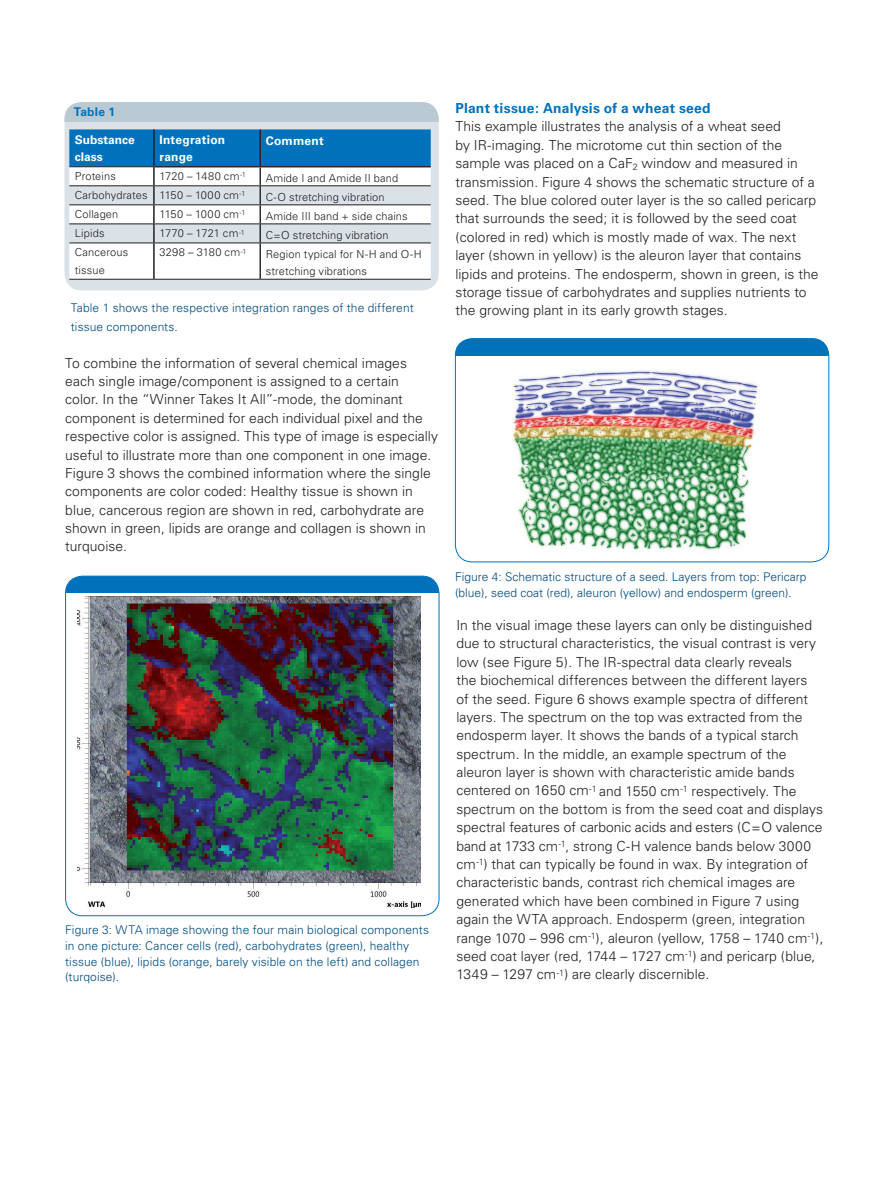
<style>
.page{position:relative;width:893px;height:1187px;background:#fff}
.page>*{position:absolute;margin:0;border:0;box-sizing:border-box;transform-origin:0 0}
.t1{font:300 13.8px/18.3px "Univers";color:#231f20}
.t2{font:700 13.8px "Univers";letter-spacing:.015em;color:#0072bc}
.t3{font:300 12px/15.8px "Univers LT Std";letter-spacing:.005em;color:#004a7f}
.t4{font:300 12px/18.3px "Univers";letter-spacing:.01em;color:#004a7f}
.t5{font:700 12px/17.2px "Univers";letter-spacing:.015em;color:#fff}
.t6{font:700 12px "Univers";letter-spacing:.02em;color:#0072bc}
.t7{font:300 11.1px/17.2px "Univers LT Std";letter-spacing:.015em;color:#231f20}
</style>
<div class="page">
<div style="left:66px;top:576px;width:373px;height:16px;background:#0072bc"></div>
<div style="left:65px;top:575px;width:374px;height:341px;border:1px solid #0072bc;border-radius:17px"></div>
<img style="left:78px;top:596px;width:343px;height:311px">
<div style="left:455px;top:338px;width:374px;height:17px;background:#0072bc"></div>
<div style="left:455px;top:338px;width:374px;height:224px;border:1px solid #0072bc;border-radius:17px"></div>
<img style="left:512px;top:370px;width:246px;height:180px">
<div style="left:64px;top:102px;width:375px;height:188px;background:#dae2e7;border-radius:17px"></div>
<div style="left:64px;top:102px;width:375px;height:20px;background:#bacad2"></div>
<hr style="left:69px;top:279px;width:85px;height:1px;background:#231f20">
<hr style="left:154px;top:279px;width:106px;height:1px;background:#231f20">
<hr style="left:260px;top:279px;width:171px;height:1px;background:#231f20">
<svg style="left:69px;top:129px;width:362px;height:150px"></svg>
<hr style="left:153px;top:243px;width:2px;height:36px;background:#231f20">
<p class="t6" style="left:74px;top:105px;width:43px">Table 1</p>
<p class="t5" style="left:75px;top:131px;width:62px">Substance class</p>
<p class="t5" style="left:159px;top:131px;width:67px">Integration range</p>
<p class="t5" style="left:266px;top:133px;width:60px">Comment</p>
<p class="t7" style="left:75px;top:168px;width:43px">Proteins</p>
<p class="t7" style="left:159px;top:168px;width:88px">1720 – 1480 cm<sup>-1</sup></p>
<p class="t7" style="left:266px;top:169px;width:134px">Amide I and Amide II band</p>
<p class="t7" style="left:75px;top:187px;width:172px">Carbohydrates 1150 – 1000 cm<sup>-1</sup></p>
<p class="t7" style="left:266px;top:188px;width:120px">C-O stretching vibration</p>
<p class="t7" style="left:75px;top:206px;width:45px">Collagen</p>
<p class="t7" style="left:159px;top:206px;width:88px">1150 – 1000 cm<sup>-1</sup></p>
<p class="t7" style="left:266px;top:207px;width:143px">Amide III band + side chains</p>
<p class="t7" style="left:75px;top:225px;width:31px">Lipids</p>
<p class="t7" style="left:159px;top:225px;width:87px">1770 – 1721 cm<sup>-1</sup></p>
<p class="t7" style="left:266px;top:226px;width:124px">C=O stretching vibration</p>
<p class="t7" style="left:75px;top:244px;width:55px">Cancerous tissue</p>
<p class="t7" style="left:159px;top:244px;width:89px">3298 – 3180 cm<sup>-1</sup></p>
<p class="t7" style="left:266px;top:245px;width:158px">Region typical for N-H and O-H stretching vibrations</p>
<p class="t4" style="left:71px;top:299px;width:344px">Table 1 shows the respective integration ranges of the different tissue components.</p>
<p class="t1" style="left:65px;top:353px;width:374px">To combine the information of several chemical images each single image/component is assigned to a certain<br>color. In the “Winner Takes It All”-mode, the dominant component is determined for each individual pixel and the respective color is assigned. This type of image is especially useful to illustrate more than one component in one image.<br>Figure 3 shows the combined information where the single components are color coded: Healthy tissue is shown in blue, cancerous region are shown in red, carbohydrate are shown in green, lipids are orange and collagen is shown in turquoise.</p>
<p class="t3" style="left:65px;top:921px;width:365px">Figure 3: WTA image showing the four main biological components in one picture: Cancer cells (red), carbohydrates (green), healthy tissue (blue), lipids (orange, barely visible on the left) and collagen (turqoise).</p>
<p class="t2" style="left:455px;top:100px;width:257px">Plant tissue: Analysis of a wheat seed</p>
<p class="t1" style="left:455px;top:117px;width:364px">This example illustrates the analysis of a wheat seed<br>by IR-imaging. The microtome cut thin section of the sample was placed on a CaF<sub>2</sub> window and measured in transmission. Figure 4 shows the schematic structure of a seed. The blue colored outer layer is the so called pericarp that surrounds the seed; it is followed by the seed coat (colored in red) which is mostly made of wax. The next layer (shown in yellow) is the aleuron layer that contains lipids and proteins. The endosperm, shown in green, is the storage tissue of carbohydrates and supplies nutrients to the growing plant in its early growth stages.</p>
<p class="t3" style="left:455px;top:568px;width:353px">Figure 4: Schematic structure of a seed. Layers from top: Pericarp (blue), seed coat (red), aleuron (yellow) and endosperm (green).</p>
<p class="t1" style="left:456px;top:616px;width:369px">In the visual image these layers can only be distinguished due to structural characteristics, the visual contrast is very low (see Figure 5). The IR-spectral data clearly reveals<br>the biochemical differences between the different layers<br>of the seed. Figure 6 shows example spectra of different layers. The spectrum on the top was extracted from the endosperm layer. It shows the bands of a typical starch spectrum. In the middle, an example spectrum of the aleuron layer is shown with characteristic amide bands centered on 1650 cm<sup>-1</sup> and 1550 cm<sup>-1</sup> respectively. The spectrum on the bottom is from the seed coat and displays spectral features of carbonic acids and esters (C=O valence band at 1733 cm<sup>-1</sup>, strong C-H valence bands below 3000 cm<sup>-1</sup>) that can typically be found in wax. By integration of characteristic bands, contrast rich chemical images are generated which have been combined in Figure 7 using again the WTA approach. Endosperm (green, integration range 1070 – 996 cm<sup>-1</sup>), aleuron (yellow, 1758 – 1740 cm<sup>-1</sup>), seed coat layer (red, 1744 – 1727 cm<sup>-1</sup>) and pericarp (blue, 1349 – 1297 cm<sup>-1</sup>) are clearly discernible.</p>
</div>
